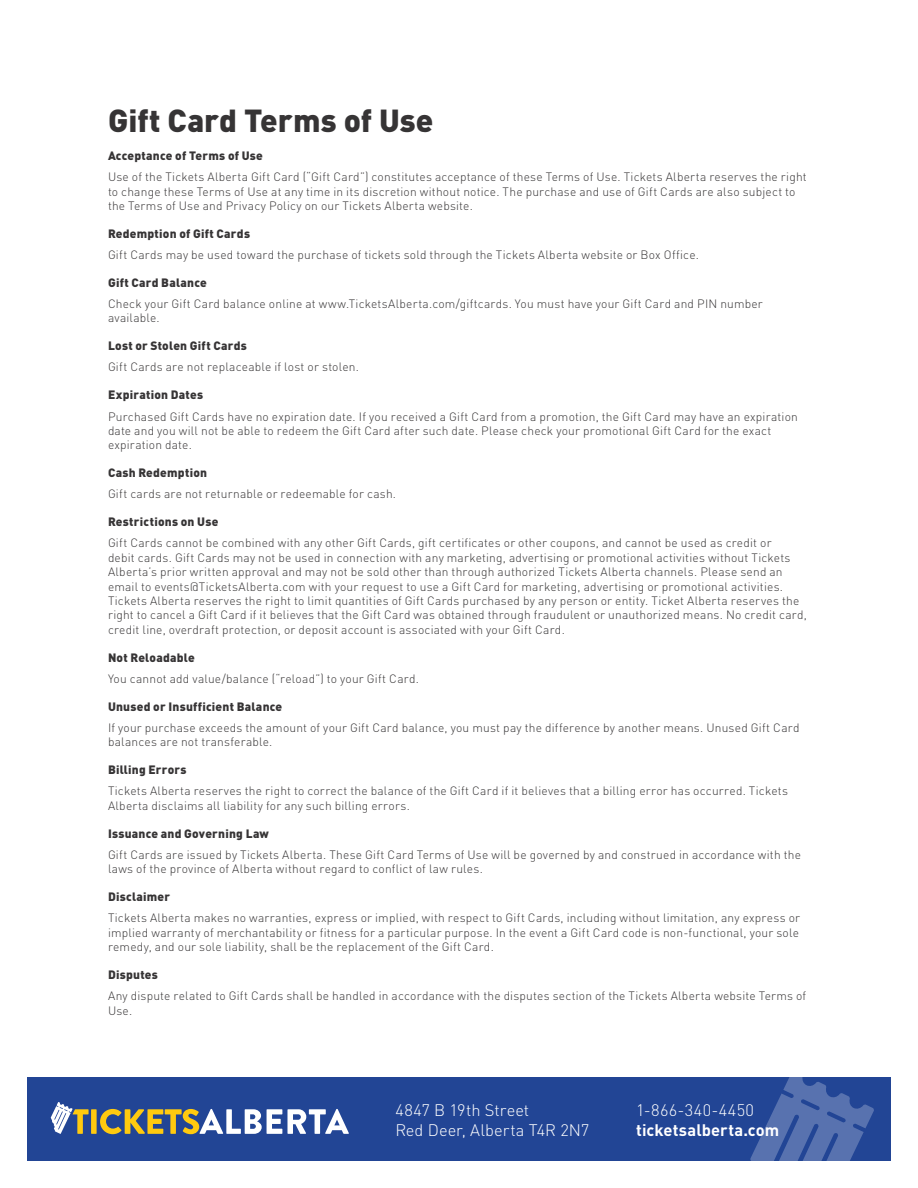
<style>
.page{position:relative;width:918px;height:1188px;background:#fff}
.page>*{position:absolute;margin:0;border:0;box-sizing:border-box;transform-origin:0 0}
.t1{font:900 31.5px "DIN Pro";color:#363435}
.t2{font:300 16.5px/19.5px "DIN Pro";letter-spacing:.005em;color:#fff}
.t3{font:700 16.5px "DIN Pro";letter-spacing:.005em;color:#fff}
.t4{font:300 16.5px "DIN Pro";letter-spacing:.03em;color:#fff}
.t5{font:300 12px/14.4px "DIN Pro";letter-spacing:.015em;color:#363435}
.t6{font:900 12px "DIN Pro";letter-spacing:.02em;color:#363435}
</style>
<div class="page">
<div style="left:27px;top:1078px;width:864px;height:83px;background:#224595"></div>
<svg style="left:750px;top:1077px;width:124px;height:84px"></svg>
<div style="left:91px;top:1109px;width:6px;height:25px;background:#ffca0f"></div>
<svg style="left:100px;top:1109px;width:249px;height:25px"></svg>
<svg style="left:51px;top:1102px;width:38px;height:32px"></svg>
<p class="t1" style="left:108px;top:94px;width:327px">Gift Card Terms of Use</p>
<p class="t6" style="left:108px;top:145px;width:156px">Acceptance of Terms of Use</p>
<p class="t5" style="left:108px;top:169px;width:700px">Use of the Tickets Alberta Gift Card (“Gift Card”) constitutes acceptance of these Terms of Use. Tickets Alberta reserves the right to change these Terms of Use at any time in its discretion without notice. The purchase and use of Gift Cards are also subject to the Terms of Use and Privacy Policy on our Tickets Alberta website.</p>
<p class="t6" style="left:108px;top:223px;width:144px">Redemption of Gift Cards</p>
<p class="t5" style="left:108px;top:246px;width:592px">Gift Cards may be used toward the purchase of tickets sold through the Tickets Alberta website or Box Office.</p>
<p class="t6" style="left:108px;top:272px;width:100px">Gift Card Balance</p>
<p class="t5" style="left:108px;top:295px;width:656px">Check your Gift Card balance online at www.TicketsAlberta.com/giftcards. You must have your Gift Card and PIN number available.</p>
<p class="t6" style="left:108px;top:336px;width:140px">Lost or Stolen Gift Cards</p>
<p class="t5" style="left:108px;top:359px;width:252px">Gift Cards are not replaceable if lost or stolen.</p>
<p class="t6" style="left:108px;top:385px;width:97px">Expiration Dates</p>
<p class="t5" style="left:108px;top:408px;width:691px">Purchased Gift Cards have no expiration date. If you received a Gift Card from a promotion, the Gift Card may have an expiration date and you will not be able to redeem the Gift Card after such date. Please check your promotional Gift Card for the exact expiration date.</p>
<p class="t6" style="left:108px;top:463px;width:101px">Cash Redemption</p>
<p class="t5" style="left:108px;top:486px;width:290px">Gift cards are not returnable or redeemable for cash.</p>
<p class="t6" style="left:108px;top:512px;width:112px">Restrictions on Use</p>
<p class="t5" style="left:108px;top:535px;width:700px">Gift Cards cannot be combined with any other Gift Cards, gift certificates or other coupons, and cannot be used as credit or<br>debit cards. Gift Cards may not be used in connection with any marketing, advertising or promotional activities without Tickets Alberta’s prior written approval and may not be sold other than through authorized Tickets Alberta channels. Please send an email to events@TicketsAlberta.com with your request to use a Gift Card for marketing, advertising or promotional activities.<br>Tickets Alberta reserves the right to limit quantities of Gift Cards purchased by any person or entity. Ticket Alberta reserves the right to cancel a Gift Card if it believes that the Gift Card was obtained through fraudulent or unauthorized means. No credit card, credit line, overdraft protection, or deposit account is associated with your Gift Card.</p>
<p class="t6" style="left:108px;top:647px;width:88px">Not Reloadable</p>
<p class="t5" style="left:108px;top:670px;width:312px">You cannot add value/balance (“reload”) to your Gift Card.</p>
<p class="t6" style="left:108px;top:696px;width:176px">Unused or Insufficient Balance</p>
<p class="t5" style="left:108px;top:719px;width:693px">If your purchase exceeds the amount of your Gift Card balance, you must pay the difference by another means. Unused Gift Card balances are not transferable.</p>
<p class="t6" style="left:108px;top:760px;width:80px">Billing Errors</p>
<p class="t5" style="left:108px;top:783px;width:681px">Tickets Alberta reserves the right to correct the balance of the Gift Card if it believes that a billing error has occurred. Tickets<br>Alberta disclaims all liability for any such billing errors.</p>
<p class="t6" style="left:108px;top:823px;width:162px">Issuance and Governing Law</p>
<p class="t5" style="left:108px;top:846px;width:695px">Gift Cards are issued by Tickets Alberta. These Gift Card Terms of Use will be governed by and construed in accordance with the laws of the province of Alberta without regard to conflict of law rules.</p>
<p class="t6" style="left:108px;top:886px;width:64px">Disclaimer</p>
<p class="t5" style="left:108px;top:910px;width:694px;text-align:justify">Tickets Alberta makes no warranties, express or implied, with respect to Gift Cards, including without limitation, any express or implied warranty of merchantability or fitness for a particular purpose. In the event a Gift Card code is non-functional, your sole remedy, and our sole liability, shall be the replacement of the Gift Card.</p>
<p class="t6" style="left:108px;top:964px;width:51px">Disputes</p>
<p class="t5" style="left:108px;top:988px;width:700px">Any dispute related to Gift Cards shall be handled in accordance with the disputes section of the Tickets Alberta website Terms of<br>Use.</p>
<p class="t2" style="left:395px;top:1099px;width:196px">4847 B 19th Street<br>Red Deer, Alberta T4R 2N7</p>
<p class="t4" style="left:636px;top:1097px;width:119px">1-866-340-4450</p>
<p class="t3" style="left:636px;top:1116px;width:145px">ticketsalberta.com</p>
</div>
